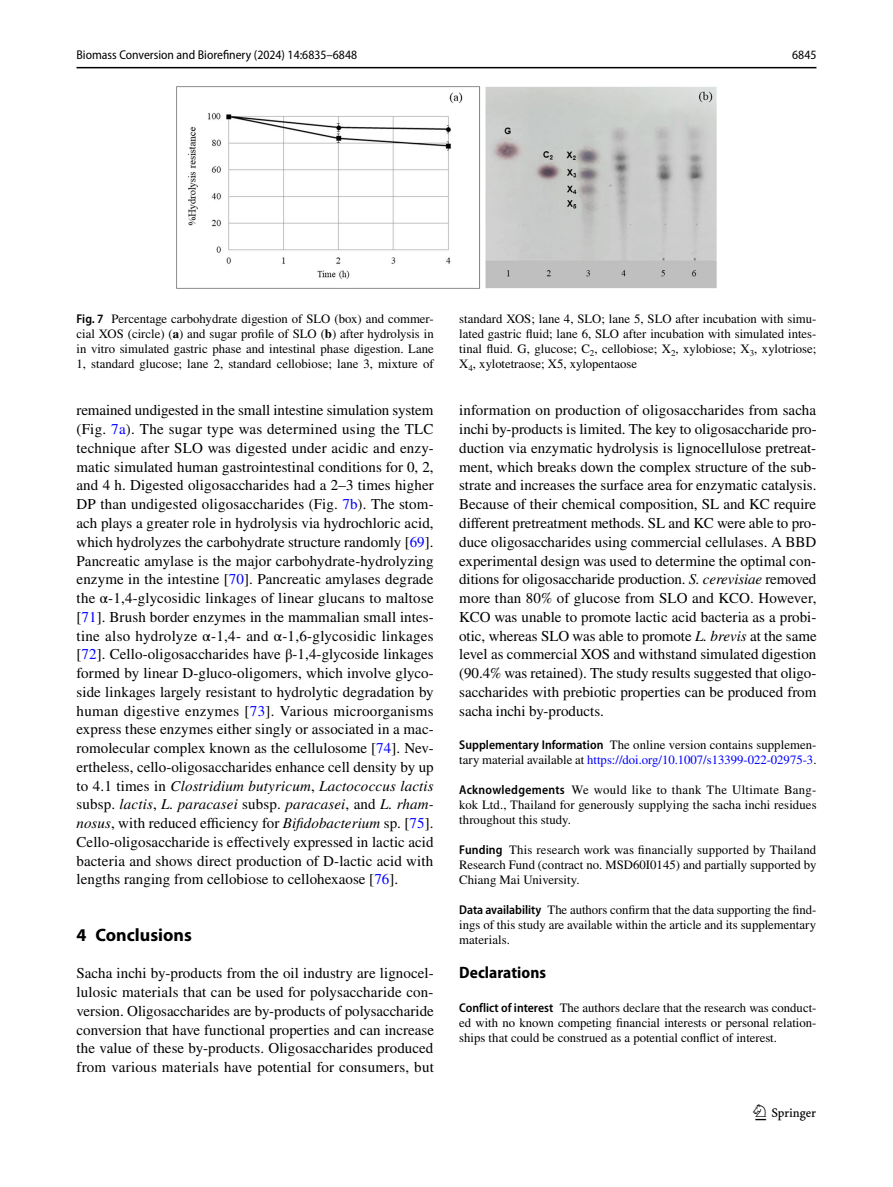
<style>
.page{position:relative;width:893px;height:1187px;background:#fff}
.page>*{position:absolute;margin:0;border:0;box-sizing:border-box;transform-origin:0 0}
.t1{font:22.5px "Springnew Regular 3";color:#000}
.t2{font:700 18px "Myriad Pro";color:#000}
.t3{font:700 semi-condensed 16.5px "Myriad Pro";letter-spacing:.005em;color:#000}
.t4{font:15px/18.8px "STIX";letter-spacing:.005em;color:#000;text-align:justify}
.t5{font:12.75px/15px "STIX";color:#000;text-align:justify}
.t6{font:semi-condensed 12.75px "Myriad Pro";color:#000}
.s1{font-family:"Myriad Pro";font-weight:600;font-stretch:semi-condensed}
.s2{font-weight:700}
.s3{color:#00f}
.s4{font-style:italic}
</style>
<div class="page">
<hr style="left:77px;top:67px;width:739px;height:1px;background:#000">
<img style="left:176px;top:87px;width:540px;height:201px">
<p class="t6" style="left:77px;top:48px;width:282px">Biomass Conversion and Biorefinery (2024) 14:6835–6848</p>
<p class="t6" style="left:792px;top:48px;width:26px">6845</p>
<p class="t5" style="left:77px;top:312px;width:359px"><span class="s1">Fig. 7</span> Percentage carbohydrate digestion of SLO (box) and commer&shy;cial XOS (circle) (<span class="s2">a</span>) and sugar profile of SLO (<span class="s2">b</span>) after hydrolysis in in vitro simulated gastric phase and intestinal phase digestion. Lane 1, standard glucose; lane 2, standard cellobiose; lane 3, mixture of</p>
<p class="t5" style="left:459px;top:312px;width:359px">standard XOS; lane 4, SLO; lane 5, SLO after incubation with simu&shy;lated gastric fluid; lane 6, SLO after incubation with simulated intes&shy;tinal fluid. G, glucose; C<sub>2</sub>, cellobiose; X<sub>2</sub>, xylobiose; X<sub>3</sub>, xylotriose; X<sub>4</sub>, xylotetraose; X5, xylopentaose</p>
<p class="t4" style="left:77px;top:402px;width:359px">remained undigested in the small intestine simulation system (Fig. <span class="s3">7a</span>). The sugar type was determined using the TLC technique after SLO was digested under acidic and enzy&shy;matic simulated human gastrointestinal conditions for 0, 2, and 4 h. Digested oligosaccharides had a 2–3 times higher DP than undigested oligosaccharides (Fig. <span class="s3">7b</span>). The stom&shy;ach plays a greater role in hydrolysis via hydrochloric acid, which hydrolyzes the carbohydrate structure randomly [<span class="s3">69</span>].<br>Pancreatic amylase is the major carbohydrate-hydrolyzing enzyme in the intestine [<span class="s3">70</span>]. Pancreatic amylases degrade the α-1,4-glycosidic linkages of linear glucans to maltose [<span class="s3">71</span>]. Brush border enzymes in the mammalian small intes&shy;tine also hydrolyze α-1,4- and α-1,6-glycosidic linkages [<span class="s3">72</span>]. Cello-oligosaccharides have β-1,4-glycoside linkages formed by linear D-gluco-oligomers, which involve glyco&shy;side linkages largely resistant to hydrolytic degradation by human digestive enzymes [<span class="s3">73</span>]. Various microorganisms express these enzymes either singly or associated in a mac&shy;romolecular complex known as the cellulosome [<span class="s3">74</span>]. Nev&shy;ertheless, cello-oligosaccharides enhance cell density by up to 4.1 times in <span class="s4">Clostridium butyricum</span>, <span class="s4">Lactococcus lactis </span>subsp. <span class="s4">lactis</span>, <span class="s4">L. paracasei</span> subsp. <span class="s4">paracasei</span>, and <span class="s4">L. rham&shy;nosus</span>, with reduced efficiency for <span class="s4">Bifidobacterium</span> sp. [<span class="s3">75</span>].<br>Cello-oligosaccharide is effectively expressed in lactic acid bacteria and shows direct production of D-lactic acid with lengths ranging from cellobiose to cellohexaose [<span class="s3">76</span>].</p>
<p class="t2" style="left:77px;top:922px;width:117px">4 Conclusions</p>
<p class="t4" style="left:77px;top:964px;width:359px">Sacha inchi by-products from the oil industry are lignocel&shy;lulosic materials that can be used for polysaccharide con&shy;version. Oligosaccharides are by-products of polysaccharide conversion that have functional properties and can increase the value of these by-products. Oligosaccharides produced from various materials have potential for consumers, but</p>
<p class="t4" style="left:459px;top:402px;width:359px">information on production of oligosaccharides from sacha inchi by-products is limited. The key to oligosaccharide pro&shy;duction via enzymatic hydrolysis is lignocellulose pretreat&shy;ment, which breaks down the complex structure of the sub&shy;strate and increases the surface area for enzymatic catalysis.<br>Because of their chemical composition, SL and KC require different pretreatment methods. SL and KC were able to pro&shy;duce oligosaccharides using commercial cellulases. A BBD experimental design was used to determine the optimal con&shy;ditions for oligosaccharide production. <span class="s4">S. cerevisiae</span> removed more than 80% of glucose from SLO and KCO. However, KCO was unable to promote lactic acid bacteria as a probi&shy;otic, whereas SLO was able to promote <span class="s4">L. brevis</span> at the same level as commercial XOS and withstand simulated digestion (90.4% was retained). The study results suggested that oligo&shy;saccharides with prebiotic properties can be produced from sacha inchi by-products.</p>
<p class="t5" style="left:459px;top:738px;width:359px"><span class="s1">Supplementary Information</span> The online version contains supplemen&shy;tary material available at <span class="s3">https://doi.org/10.1007/s13399-022-02975-3</span>.</p>
<p class="t5" style="left:459px;top:783px;width:359px"><span class="s1">Acknowledgements</span> We would like to thank The Ultimate Bang&shy;kok Ltd., Thailand for generously supplying the sacha inchi residues throughout this study.</p>
<p class="t5" style="left:459px;top:843px;width:359px"><span class="s1">Funding</span> This research work was financially supported by Thailand Research Fund (contract no. MSD60I0145) and partially supported by Chiang Mai University.</p>
<p class="t5" style="left:459px;top:903px;width:359px"><span class="s1">Data availability</span> The authors confirm that the data supporting the find&shy;ings of this study are available within the article and its supplementary materials.</p>
<p class="t3" style="left:459px;top:963px;width:88px">Declarations</p>
<p class="t5" style="left:459px;top:1000px;width:359px"><span class="s1">Conflict of interest</span> The authors declare that the research was conduct&shy;ed with no known competing financial interests or personal relation&shy;ships that could be construed as a potential conflict of interest.</p>
<h1 class="t1" style="left:755px;top:1104px;width:62px">1 3</h1>
</div>
